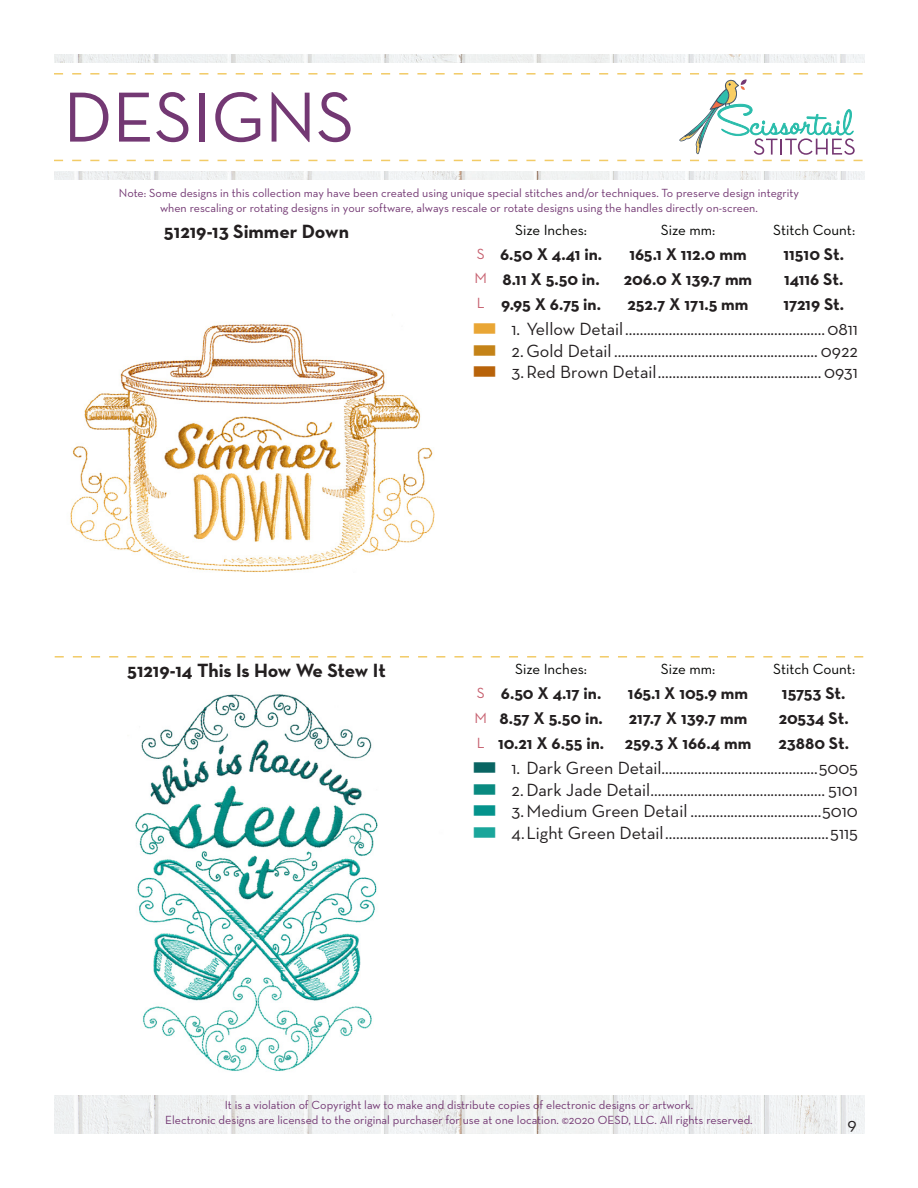
<style>
.page{position:relative;width:918px;height:1188px;background:#fff}
.page>*{position:absolute;margin:0;border:0;box-sizing:border-box;transform-origin:0 0}
.t1{font:72px "Neutra Text";color:#733873}
.t2{font:700 19.5px "Neutra Text";color:#231f20}
.t3{font:18px "Neutra Text";color:#231f20}
.t4{font:700 17.25px "Neutra Text";color:#231f20}
.t5{font:15px "Neutra Text";color:#040503}
.t6{font:15px "Neutra Text";color:#c65f6e}
.t7{font:12px "Neutra Text";color:#733873}
.s1{color:#e9a635}
.s2{color:#c48318}
.s3{color:#b8630a}
.s4{color:#096563}
.s5{color:#098a80}
.s6{color:#04938c}
.s7{color:#1aa69b}
</style>
<div class="page">
<img style="left:54px;top:1096px;width:810px;height:38px">
<img style="left:54px;top:54px;width:810px;height:126px">
<img style="left:70px;top:323px;width:365px;height:249px">
<img style="left:135px;top:694px;width:243px;height:377px">
<div style="left:29px;top:63px;width:863px;height:108px;background:#fff"></div>
<svg style="left:54px;top:73px;width:809px;height:88px"></svg>
<svg style="left:55px;top:656px;width:808px;height:2px"></svg>
<p class="t1" style="left:63px;top:73px;width:293px">DESIGNS</p>
<p class="t7" style="left:119px;top:186px;width:682px">Note: Some designs in this collection may have been created using unique special stitches and/or techniques. To preserve design integrity</p>
<p class="t7" style="left:160px;top:200px;width:599px">when rescaling or rotating designs in your software, always rescale or rotate designs using the handles directly on-screen.</p>
<p class="t2" style="left:164px;top:219px;width:187px">51219-13 Simmer Down</p>
<p class="t6" style="left:477px;top:244px;width:9px">S</p>
<p class="t6" style="left:474px;top:269px;width:14px">M</p>
<p class="t6" style="left:477px;top:294px;width:9px">L</p>
<p class="t5" style="left:515px;top:221px;width:73px">Size Inches:</p>
<p class="t5" style="left:661px;top:221px;width:56px">Size mm:</p>
<p class="t5" style="left:773px;top:221px;width:83px">Stitch Count:</p>
<p class="t4" style="left:500px;top:244px;width:104px">6.50 X 4.41 in.</p>
<p class="t4" style="left:629px;top:244px;width:119px">165.1 X 112.0 mm</p>
<p class="t4" style="left:783px;top:244px;width:62px">11510 St.</p>
<p class="t4" style="left:503px;top:268px;width:99px">8.11 X 5.50 in.</p>
<p class="t4" style="left:624px;top:268px;width:130px">206.0 X 139.7 mm</p>
<p class="t4" style="left:784px;top:268px;width:61px">14116 St.</p>
<p class="t4" style="left:501px;top:293px;width:101px">9.95 X 6.75 in.</p>
<p class="t4" style="left:628px;top:293px;width:122px">252.7 X 171.5 mm</p>
<p class="t4" style="left:783px;top:293px;width:62px">17219 St.</p>
<p class="t3" style="left:472px;top:318px;width:387px"><span class="s1">■</span> 1. Yellow Detail.......................................................0811</p>
<p class="t3" style="left:472px;top:340px;width:387px"><span class="s2">■</span> 2. Gold Detail ........................................................ 0922</p>
<p class="t3" style="left:472px;top:361px;width:387px"><span class="s3">■</span> 3.Red Brown Detail.............................................0931</p>
<p class="t2" style="left:127px;top:658px;width:260px">51219-14 This Is How We Stew It</p>
<p class="t5" style="left:515px;top:660px;width:73px">Size Inches:</p>
<p class="t5" style="left:661px;top:660px;width:56px">Size mm:</p>
<p class="t5" style="left:773px;top:660px;width:83px">Stitch Count:</p>
<p class="t6" style="left:477px;top:684px;width:9px">S</p>
<p class="t6" style="left:474px;top:709px;width:14px">M</p>
<p class="t6" style="left:477px;top:733px;width:9px">L</p>
<p class="t4" style="left:498px;top:733px;width:108px">10.21 X 6.55 in.</p>
<p class="t4" style="left:625px;top:733px;width:128px">259.3 X 166.4 mm</p>
<p class="t4" style="left:778px;top:733px;width:72px">23880 St.</p>
<p class="t4" style="left:501px;top:683px;width:102px">6.50 X 4.17 in.</p>
<p class="t4" style="left:628px;top:683px;width:122px">165.1 X 105.9 mm</p>
<p class="t4" style="left:782px;top:683px;width:65px">15753 St.</p>
<p class="t4" style="left:499px;top:708px;width:105px">8.57 X 5.50 in.</p>
<p class="t4" style="left:629px;top:708px;width:120px">217.7 X 139.7 mm</p>
<p class="t4" style="left:779px;top:708px;width:71px">20534 St.</p>
<p class="t3" style="left:472px;top:757px;width:387px"><span class="s4">■</span> 1. Dark Green Detail...........................................5005</p>
<p class="t3" style="left:472px;top:779px;width:387px"><span class="s5">■</span> 2. Dark Jade Detail................................................ 5101</p>
<p class="t3" style="left:472px;top:800px;width:387px"><span class="s6">■</span> 3.Medium Green Detail ....................................5010</p>
<p class="t3" style="left:472px;top:822px;width:387px"><span class="s7">■</span> 4.Light Green Detail.............................................5115</p>
<p class="t7" style="left:225px;top:1098px;width:470px">It is a violation of Copyright law to make and distribute copies of electronic designs or artwork.</p>
<p class="t7" style="left:165px;top:1112px;width:589px">Electronic designs are licensed to the original purchaser for use at one location. ©2020 OESD, LLC. All rights reserved.</p>
<p class="t3" style="left:848px;top:1113px;width:11px">9</p>
</div>
